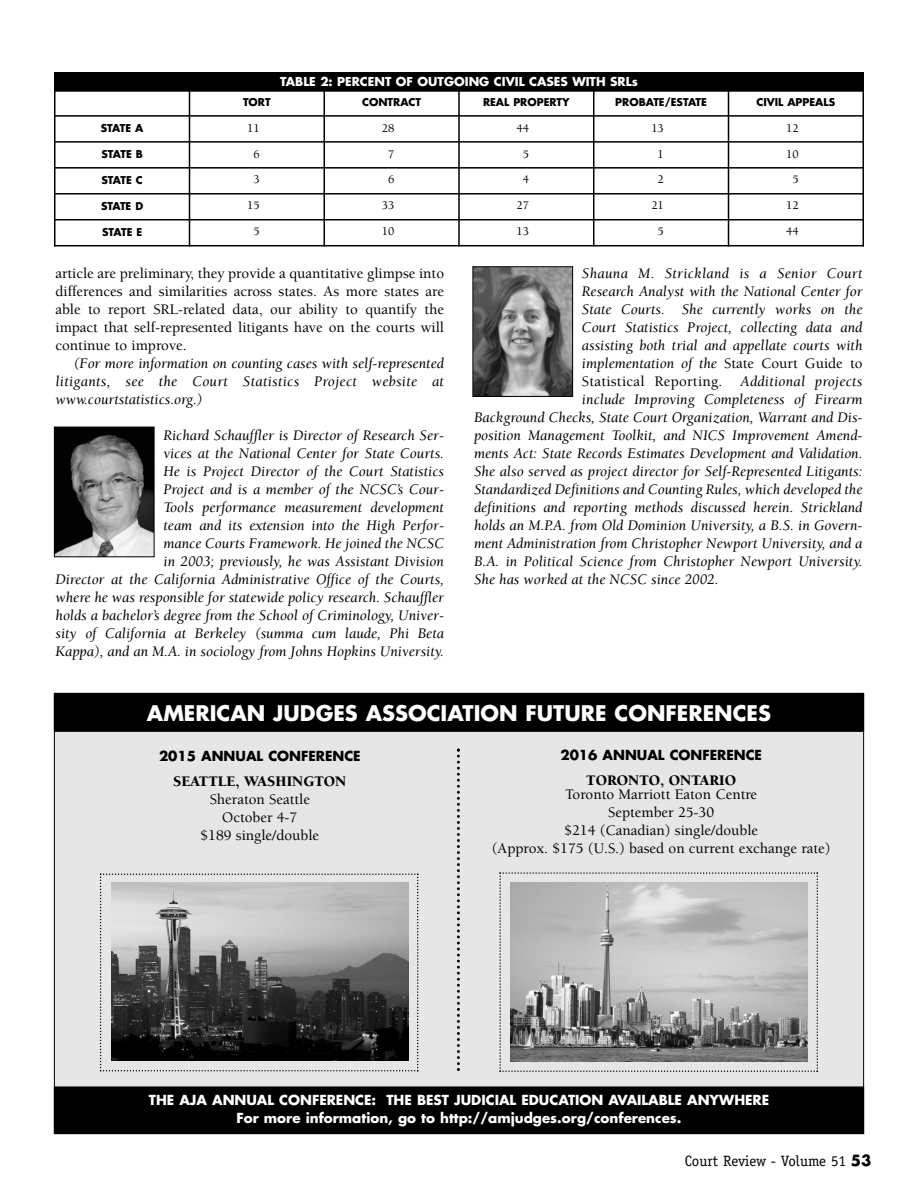
<style>
.page{position:relative;width:918px;height:1188px;background:#fff}
.page>*{position:absolute;margin:0;border:0;box-sizing:border-box;transform-origin:0 0}
.t1{font:700 21px "Futura";color:#fff}
.t2{font:italic 15px/18px "Berkeley";color:#000;text-align:justify}
.t3{font:500 15px/18px "Berkeley";color:#000;text-align:center}
.t4{font:500 15px "Berkeley";letter-spacing:.02em;color:#000}
.t5{font:900 15px "Berkeley";color:#000}
.t6{font:italic 15px "Berkeley";letter-spacing:.02em;color:#000}
.t7{font:15px "Officina Serif";color:#000}
.t8{font:700 13.5px/18px "Futura";color:#fff;text-align:center}
.t9{font:700 13.5px "Futura";color:#000}
.t10{font:700 12px "Futura";color:#fff}
.t11{font:500 12px "Berkeley";color:#000}
.t12{font:700 10.5px "Futura";color:#000}
.s1{font-weight:500;font-style:normal}
.s2{font-weight:400;font-style:italic}
.s3{font-family:"Futura";font-weight:700}
</style>
<div class="page">
<img style="left:56px;top:429px;width:96px;height:126px">
<div style="left:54px;top:427px;width:100px;height:130px;border:1px solid #000"></div>
<img style="left:474px;top:268px;width:97px;height:127px">
<div style="left:472px;top:266px;width:101px;height:131px;border:1px solid #000"></div>
<div style="left:54px;top:72px;width:809px;height:19px;background:#000"></div>
<hr style="left:54px;top:72px;width:2px;height:174px;background:#000">
<hr style="left:189px;top:90px;width:1px;height:156px;background:#000">
<hr style="left:324px;top:90px;width:1px;height:156px;background:#000">
<hr style="left:458px;top:90px;width:2px;height:156px;background:#000">
<hr style="left:593px;top:90px;width:1px;height:156px;background:#000">
<hr style="left:728px;top:90px;width:1px;height:156px;background:#000">
<hr style="left:862px;top:72px;width:2px;height:174px;background:#000">
<hr style="left:54px;top:90px;width:810px;height:2px;background:#000">
<hr style="left:54px;top:115px;width:810px;height:2px;background:#000">
<hr style="left:54px;top:141px;width:810px;height:2px;background:#000">
<hr style="left:54px;top:167px;width:810px;height:2px;background:#000">
<hr style="left:54px;top:193px;width:810px;height:2px;background:#000">
<hr style="left:54px;top:219px;width:810px;height:2px;background:#000">
<hr style="left:54px;top:245px;width:810px;height:1px;background:#000">
<div style="left:55px;top:694px;width:808px;height:439px;background:#e6e6e6"></div>
<div style="left:55px;top:694px;width:808px;height:37px;background:#000"></div>
<div style="left:54px;top:693px;width:810px;height:39px;border:1px solid #000"></div>
<div style="left:55px;top:1087px;width:808px;height:46px;background:#000"></div>
<div style="left:54px;top:1087px;width:810px;height:47px;border:1px solid #000"></div>
<svg style="left:457px;top:749px;width:3px;height:322px"></svg>
<svg style="left:100px;top:873px;width:318px;height:198px"></svg>
<svg style="left:499px;top:872px;width:319px;height:200px"></svg>
<p class="t10" style="left:280px;top:76px;width:359px">TABLE 2: PERCENT OF OUTGOING CIVIL CASES WITH SRLs</p>
<p class="t12" style="left:243px;top:98px;width:29px">TORT</p>
<p class="t12" style="left:362px;top:98px;width:60px">CONTRACT</p>
<p class="t12" style="left:483px;top:98px;width:88px">REAL PROPERTY</p>
<p class="t12" style="left:615px;top:98px;width:93px">PROBATE/ESTATE</p>
<p class="t12" style="left:757px;top:98px;width:80px">CIVIL APPEALS</p>
<p class="t12" style="left:101px;top:123px;width:44px">STATE A</p>
<p class="t11" style="left:247px;top:123px;width:14px">11</p>
<p class="t11" style="left:382px;top:123px;width:14px">28</p>
<p class="t11" style="left:517px;top:123px;width:14px">44</p>
<p class="t11" style="left:651px;top:123px;width:14px">13</p>
<p class="t11" style="left:786px;top:123px;width:14px">12</p>
<p class="t12" style="left:101px;top:149px;width:43px">STATE B</p>
<p class="t11" style="left:253px;top:149px;width:8px">6</p>
<p class="t11" style="left:388px;top:149px;width:8px">7</p>
<p class="t11" style="left:523px;top:149px;width:8px">5</p>
<p class="t11" style="left:658px;top:149px;width:8px">1</p>
<p class="t11" style="left:786px;top:149px;width:14px">10</p>
<p class="t12" style="left:101px;top:175px;width:43px">STATE C</p>
<p class="t11" style="left:253px;top:175px;width:8px">3</p>
<p class="t11" style="left:388px;top:175px;width:8px">6</p>
<p class="t11" style="left:523px;top:175px;width:8px">4</p>
<p class="t11" style="left:658px;top:175px;width:8px">2</p>
<p class="t11" style="left:792px;top:175px;width:8px">5</p>
<p class="t12" style="left:101px;top:201px;width:44px">STATE D</p>
<p class="t11" style="left:247px;top:201px;width:14px">15</p>
<p class="t11" style="left:382px;top:201px;width:14px">33</p>
<p class="t11" style="left:517px;top:201px;width:14px">27</p>
<p class="t11" style="left:651px;top:201px;width:14px">21</p>
<p class="t11" style="left:786px;top:201px;width:14px">12</p>
<p class="t12" style="left:102px;top:227px;width:42px">STATE E</p>
<p class="t11" style="left:253px;top:227px;width:8px">5</p>
<p class="t11" style="left:382px;top:227px;width:14px">10</p>
<p class="t11" style="left:517px;top:227px;width:14px">13</p>
<p class="t11" style="left:658px;top:227px;width:8px">5</p>
<p class="t11" style="left:786px;top:227px;width:14px">44</p>
<p class="t3" style="left:56px;top:265px;width:390px;text-align:justify">article are preliminary, they provide a quantitative glimpse into differences and similarities across states. As more states are able to report SRL-related data, our ability to quantify the impact that self-represented litigants have on the courts will continue to improve.</p>
<p class="t2" style="left:56px;top:355px;width:390px;text-indent:18px">(For more information on counting cases with self-represented litigants, see the Court Statistics Project website at www.courtstatistics.org.)</p>
<p class="t2" style="left:56px;top:427px;width:390px;text-align:right">Richard Schauffler is Director of Research Ser-<br>vices at the National Center for State Courts.<br>He is Project Director of the Court Statistics<br>Project and is a member of the NCSC’s Cour-<br>Tools performance measurement development<br>team and its extension into the High Perfor-<br>mance Courts Framework. He joined the NCSC<br>in 2003; previously, he was Assistant Division<br>Director at the California Administrative Office of the Courts, where he was responsible for statewide policy research. Schauffler holds a bachelor’s degree from the School of Criminology, Univer&shy;sity of California at Berkeley (summa cum laude, Phi Beta Kappa), and an M.A. in sociology from Johns Hopkins University.</p>
<p class="t6" style="left:582px;top:267px;width:282px">Shauna M. Strickland is a Senior Court</p>
<p class="t2" style="left:582px;top:283px;width:282px">Research Analyst with the National Center for</p>
<p class="t2" style="left:582px;top:301px;width:282px">State Courts. She currently works on the</p>
<p class="t2" style="left:582px;top:319px;width:282px">Court Statistics Project, collecting data and</p>
<p class="t2" style="left:582px;top:337px;width:282px">assisting both trial and appellate courts with</p>
<p class="t2" style="left:582px;top:355px;width:282px">implementation of the <span class="s1">State Court Guide to</span></p>
<p class="t4" style="left:582px;top:375px;width:282px">Statistical Reporting. <span class="s2">Additional projects</span></p>
<p class="t2" style="left:582px;top:391px;width:282px">include Improving Completeness of Firearm</p>
<p class="t2" style="left:474px;top:409px;width:390px">Background Checks, State Court Organization, Warrant and Dis-</p>
<p class="t2" style="left:474px;top:427px;width:390px">position Management Toolkit, and NICS Improvement Amend-</p>
<p class="t2" style="left:474px;top:445px;width:390px">ments Act: State Records Estimates Development and Validation.</p>
<p class="t2" style="left:474px;top:463px;width:390px">She also served as project director for Self-Represented Litigants:</p>
<p class="t2" style="left:474px;top:481px;width:390px">Standardized Definitions and Counting Rules, which developed the</p>
<p class="t2" style="left:474px;top:499px;width:390px">definitions and reporting methods discussed herein. Strickland</p>
<p class="t2" style="left:474px;top:517px;width:390px">holds an M.P.A. from Old Dominion University, a B.S. in Govern-</p>
<p class="t2" style="left:474px;top:535px;width:390px">ment Administration from Christopher Newport University, and a</p>
<p class="t2" style="left:474px;top:553px;width:390px">B.A. in Political Science from Christopher Newport University.</p>
<p class="t2" style="left:474px;top:571px;width:246px">She has worked at the NCSC since 2002.</p>
<h1 class="t1" style="left:147px;top:704px;width:626px">AMERICAN JUDGES ASSOCIATION FUTURE CONFERENCES</h1>
<p class="t9" style="left:159px;top:750px;width:203px">2015 ANNUAL CONFERENCE</p>
<p class="t5" style="left:173px;top:776px;width:175px">SEATTLE, WASHINGTON</p>
<p class="t3" style="left:200px;top:792px;width:120px">Sheraton Seattle<br>October 4-7<br>$189 single/double</p>
<p class="t9" style="left:560px;top:748px;width:203px">2016 ANNUAL CONFERENCE</p>
<p class="t5" style="left:586px;top:775px;width:151px">TORONTO, ONTARIO</p>
<p class="t3" style="left:492px;top:787px;width:340px">Toronto Marriott Eaton Centre<br>September 25-30<br>$214 (Canadian) single/double<br>(Approx. $175 (U.S.) based on current exchange rate)</p>
<p class="t8" style="left:149px;top:1093px;width:622px">THE AJA ANNUAL CONFERENCE: THE BEST JUDICIAL EDUCATION AVAILABLE ANYWHERE<br>For more information, go to http://amjudges.org/conferences.</p>
<p class="t7" style="left:685px;top:1152px;width:188px">Court Review - Volume 51 <span class="s3">53</span></p>
</div>
